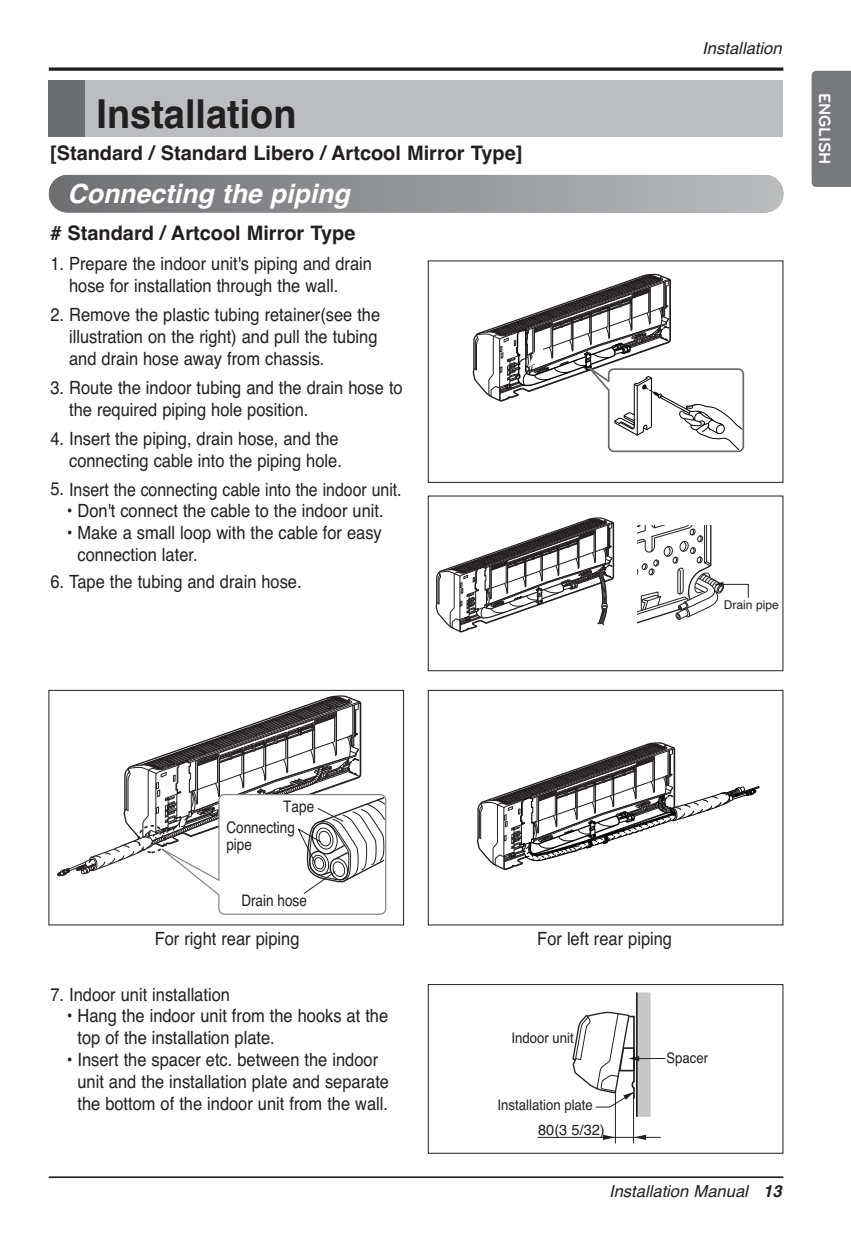
<style>
.page{position:relative;width:851px;height:1248px;background:#fff}
.page>*{position:absolute;margin:0;border:0;box-sizing:border-box;transform-origin:0 0}
.t1{font:700 39.8px "Helvetica";color:#231f20;scale:.95 1}
.t2{font:italic 700 26.6px "Helvetica";color:#fff}
.t3{font:700 20px "Helvetica";color:#231f20}
.t4{font:18.2px/22px "Helvetica";color:#231f20;scale:.9 1}
.t5{font:700 17px "Bryant LG";color:#fff}
.t6{font:italic 16.6px "Helvetica";color:#231f20}
.t7{font:16px/17px "Helvetica";color:#231f20;scale:.85 1}
.t8{font:14.6px "Helvetica";color:#231f20;scale:.9 1}
.t9{font:14.6px "Helvetica";color:#231f20}
.t10{font:12.2px "Helvetica";color:#231f20}
.s1{font-weight:700}
</style>
<div class="page">
<hr style="left:49px;top:1176px;width:734px;height:1px;background:#231f20">
<svg style="left:49px;top:67px;width:734px;height:4px;background:#474445"></svg>
<svg style="left:811px;top:71px;width:39px;height:116px;background:#7d7e81"></svg>
<div style="left:813px;top:72px;width:25px;height:113px;background:#77787b"></div>
<svg style="left:472px;top:273px;width:272px;height:180px"></svg>
<div style="left:428px;top:260px;width:355px;height:223px;border:1px solid #231f20"></div>
<svg style="left:637px;top:526px;width:111px;height:98px"></svg>
<svg style="left:435px;top:517px;width:180px;height:116px"></svg>
<div style="left:428px;top:495px;width:355px;height:176px;border:1px solid #231f20"></div>
<svg style="left:476px;top:742px;width:283px;height:129px"></svg>
<div style="left:428px;top:690px;width:355px;height:235px;border:1px solid #231f20"></div>
<svg style="left:57px;top:695px;width:330px;height:220px"></svg>
<div style="left:48px;top:690px;width:356px;height:235px;border:1px solid #231f20"></div>
<div style="left:636px;top:992px;width:14px;height:124px;background:#c6c8ca"></div>
<hr style="left:636px;top:992px;width:1px;height:124px;background:#231f20">
<hr style="left:615px;top:1093px;width:1px;height:49px;background:#231f20">
<hr style="left:630px;top:1057px;width:35px;height:1px;background:#231f20">
<hr style="left:537px;top:1136px;width:123px;height:1px;background:#231f20">
<hr style="left:633px;top:1093px;width:1px;height:49px;background:#231f20">
<svg style="left:603px;top:1134px;width:12px;height:5px"></svg>
<svg style="left:633px;top:1134px;width:13px;height:5px"></svg>
<svg style="left:572px;top:1010px;width:67px;height:97px"></svg>
<div style="left:428px;top:984px;width:355px;height:169px;border:1px solid #231f20"></div>
<div style="left:48px;top:80px;width:95px;height:57px;background:#6d6e70"></div>
<div style="left:86px;top:80px;width:697px;height:57px;background:#bbbdc0"></div>
<div style="left:49px;top:175px;width:734px;height:37px;background:linear-gradient(to right,#6d6e71,#babcbe);border-radius:19px"></div>
<h1 class="t1" style="left:97px;top:100px;width:212px">Installation</h1>
<p class="t3" style="left:50px;top:146px;width:473px">[Standard / Standard Libero / Artcool Mirror Type]</p>
<h2 class="t2" style="left:68px;top:184px;width:283px">Connecting the piping</h2>
<p class="t3" style="left:50px;top:226px;width:306px"># Standard / Artcool Mirror Type</p>
<p class="t4" style="left:69px;top:254px;width:338px;text-indent:-19px">1. Prepare the indoor unit's piping and drain hose for installation through the wall.</p>
<p class="t4" style="left:69px;top:305px;width:347px;text-indent:-19px">2. Remove the plastic tubing retainer(see the illustration on the right) and pull the tubing and drain hose away from chassis.</p>
<p class="t4" style="left:69px;top:378px;width:372px;text-indent:-19px">3. Route the indoor tubing and the drain hose to the required piping hole position.</p>
<p class="t4" style="left:50px;top:429px;width:325px;text-align:right">4. Insert the piping, drain hose, and the connecting cable into the piping hole.</p>
<p class="t4" style="left:50px;top:480px;width:392px">5. Insert the connecting cable into the indoor unit.</p>
<p class="t4" style="left:67px;top:501px;width:353px">• Don't connect the cable to the indoor unit.</p>
<p class="t4" style="left:77px;top:523px;width:339px;text-indent:-11px">• Make a small loop with the cable for easy connection later.</p>
<p class="t4" style="left:50px;top:572px;width:280px">6. Tape the tubing and drain hose.</p>
<p class="t6" style="left:702px;top:42px;width:81px">Installation</p>
<p class="t5" style="left:834px;top:92px;width:74px;rotate:90deg">ENGLISH</p>
<p class="t10" style="left:723px;top:600px;width:57px">Drain pipe</p>
<p class="t7" style="left:283px;top:799px;width:38px">Tape</p>
<p class="t7" style="left:226px;top:820px;width:82px">Connecting pipe</p>
<p class="t7" style="left:241px;top:893px;width:79px">Drain hose</p>
<p class="t4" style="left:155px;top:928px;width:162px">For right rear piping</p>
<p class="t4" style="left:537px;top:928px;width:151px">For left rear piping</p>
<p class="t4" style="left:50px;top:984px;width:201px">7. Indoor unit installation</p>
<p class="t4" style="left:77px;top:1006px;width:347px;text-indent:-11px">• Hang the indoor unit from the hooks at the top of the installation plate.</p>
<p class="t4" style="left:67px;top:1050px;width:359px;text-align:center">• Insert the spacer etc. between the indoor unit and the installation plate and separate the bottom of the indoor unit from the wall.</p>
<p class="t8" style="left:511px;top:1032px;width:71px">Indoor unit</p>
<p class="t8" style="left:497px;top:1099px;width:107px">Installation plate</p>
<p class="t9" style="left:538px;top:1124px;width:68px">80(3 5/32)</p>
<p class="t8" style="left:666px;top:1052px;width:48px">Spacer</p>
<p class="t6" style="left:609px;top:1184px;width:174px">Installation Manual <span class="s1">13</span></p>
</div>
